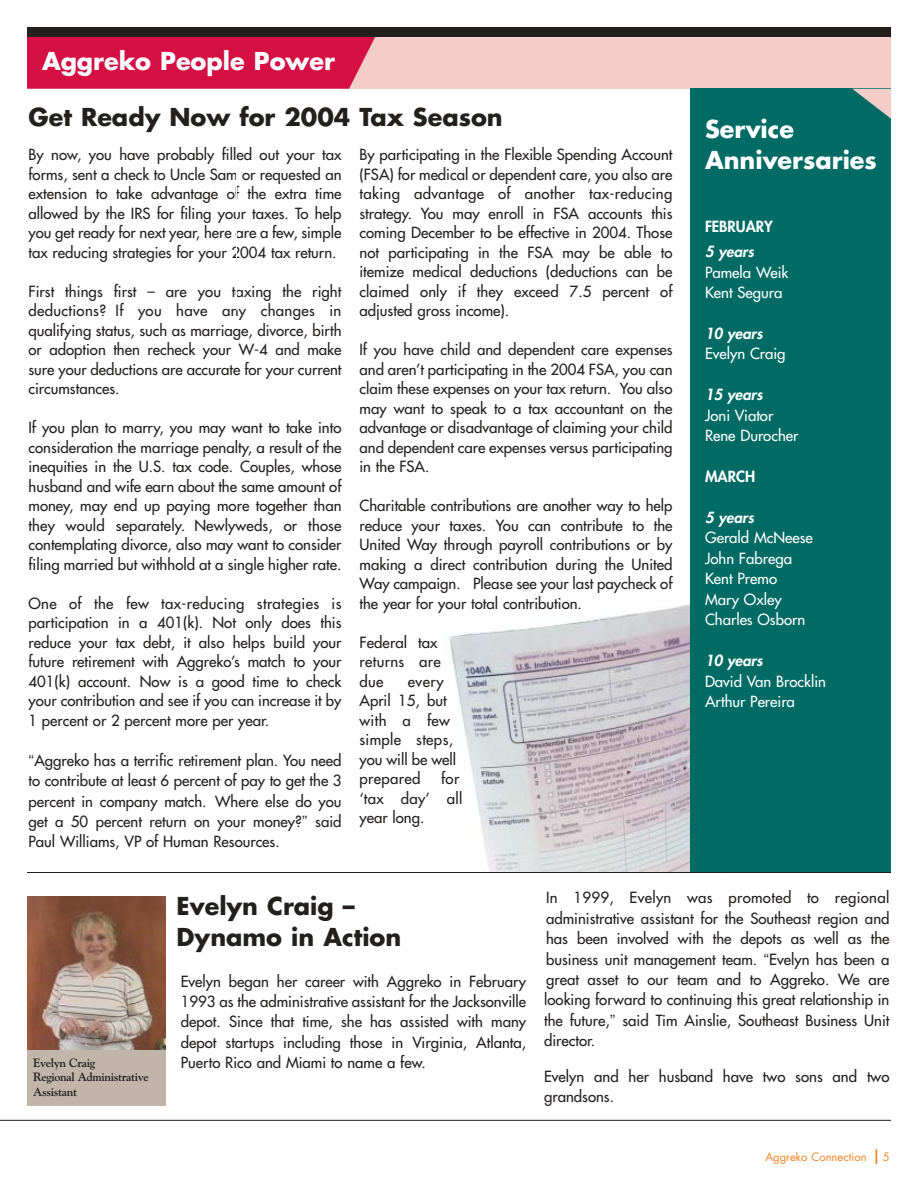
<style>
.page{position:relative;width:918px;height:1188px;background:#fff}
.page>*{position:absolute;margin:0;border:0;box-sizing:border-box;transform-origin:0 0}
.t1{font:700 24px/31.2px "Futura";color:#231f1f}
.t2{font:700 24px/31.2px "Futura";color:#fff}
.t3{font:15px/19.5px "Futura";color:#231f1f;text-align:justify}
.t4{font:15px/20.4px "Futura";color:#fff}
.t5{font:15px/19.5px "Futura";letter-spacing:.025em;color:#231f1f}
.t6{font:italic 800 15px "Futura";color:#fff}
.t7{font:800 15px "Futura";color:#fff}
.t8{font:700 12px/14.4px "Goudy";letter-spacing:-.03em;color:#231f1f}
.t9{font:11.25px "Futura";color:#f6821e}
.s1{font-family:"Helvetica";font-stretch:condensed}
.s2{font-size:19.5px}
</style>
<div class="page">
<div style="left:342px;top:27px;width:549px;height:62px;background:#f4cdc8"></div>
<img style="left:449px;top:604px;width:241px;height:268px">
<hr style="left:0;top:1120px;width:891px;height:1px;background:#231f1f">
<div style="left:27px;top:37px;width:348px;height:52px;background:#d30f44"></div>
<div style="left:27px;top:27px;width:864px;height:10px;background:#231f1f"></div>
<div style="left:690px;top:89px;width:201px;height:784px;background:#006b64"></div>
<hr style="left:27px;top:872px;width:864px;height:1px;background:#231f1f">
<img style="left:27px;top:896px;width:138px;height:154px">
<div style="left:27px;top:1050px;width:138px;height:55px;background:#c1b4a9"></div>
<svg style="left:852px;top:89px;width:39px;height:30px"></svg>
<h1 class="t2" style="left:42px;top:48px;width:294px">Aggreko People Power</h1>
<h1 class="t1" style="left:28px;top:103px;width:476px">Get Ready Now for 2004 Tax Season</h1>
<p class="t3" style="left:28px;top:146px;width:315px">By now, you have probably filled out your tax forms, sent a check to Uncle Sam or requested an extension to take advantage of the extra time allowed by the IRS for filing your taxes. To help you get ready for next year, here are a few, simple tax reducing strategies for your 2004 tax return.</p>
<p class="t3" style="left:28px;top:283px;width:315px">First things first – are you taxing the right deductions? If you have any changes in qualifying status, such as marriage, divorce, birth or adoption then recheck your W-4 and make sure your deductions are accurate for your current circumstances.</p>
<p class="t3" style="left:28px;top:419px;width:315px">If you plan to marry, you may want to take into consideration the marriage penalty, a result of the inequities in the U.S. tax code. Couples, whose husband and wife earn about the same amount of money, may end up paying more together than they would separately. Newlyweds, or those contemplating divorce, also may want to consider filing married but withhold at a single higher rate.</p>
<p class="t3" style="left:28px;top:595px;width:315px">One of the few tax-reducing strategies is participation in a 401(k). Not only does this reduce your tax debt, it also helps build your future retirement with Aggreko’s match to your 401(k) account. Now is a good time to check your contribution and see if you can increase it by 1 percent or 2 percent more per year.</p>
<p class="t3" style="left:28px;top:751px;width:315px;line-height:20.4px"><span class="s1">“</span>Aggreko has a terrific retirement plan. You need to contribute at least 6 percent of pay to get the 3 percent in company match. Where else do you get a 50 percent return on your money?<span class="s1">”</span> said Paul Williams, VP of Human Resources.</p>
<p class="t3" style="left:360px;top:146px;width:315px">By participating in the Flexible Spending Account (FSA) for medical or dependent care, you also are taking advantage of another tax-reducing strategy. You may enroll in FSA accounts this coming December to be effective in 2004. Those not participating in the FSA may be able to itemize medical deductions (deductions can be claimed only if they exceed 7.5 percent of adjusted gross income).</p>
<p class="t3" style="left:360px;top:341px;width:315px">If you have child and dependent care expenses and aren’t participating in the 2004 FSA, you can claim these expenses on your tax return. You also may want to speak to a tax accountant on the advantage or disadvantage of claiming your child and dependent care expenses versus participating in the FSA.</p>
<p class="t3" style="left:360px;top:497px;width:315px">Charitable contributions are another way to help reduce your taxes. You can contribute to the United Way through payroll contributions or by making a direct contribution during the United Way campaign. Please see your last paycheck of the year for your total contribution.</p>
<p class="t5" style="left:360px;top:634px;width:83px">Federal tax returns are due</p>
<p class="t5" style="left:360px;top:673px;width:98px;text-indent:48px">every<br>April 15, but with a few simple steps, you will be well prepared</p>
<p class="t5" style="left:360px;top:770px;width:104px;text-indent:82px">for ‘tax day’ all year long.</p>
<h1 class="t2" style="left:705px;top:115px;width:173px">Service<br>Anniversaries</h1>
<p class="t7" style="left:705px;top:220px;width:69px">FEBRUARY</p>
<p class="t6" style="left:705px;top:245px;width:50px">5 years</p>
<p class="t4" style="left:705px;top:263px;width:85px">Pamela Weik<br>Kent Segura</p>
<p class="t6" style="left:705px;top:326px;width:59px">10 years</p>
<p class="t4" style="left:705px;top:345px;width:82px">Evelyn Craig</p>
<p class="t6" style="left:705px;top:388px;width:59px">15 years</p>
<p class="t4" style="left:705px;top:406px;width:95px">Joni Viator<br>Rene Durocher</p>
<p class="t7" style="left:705px;top:469px;width:52px">MARCH</p>
<p class="t6" style="left:705px;top:510px;width:50px">5 years</p>
<p class="t4" style="left:705px;top:529px;width:109px">Gerald McNeese<br>John Fabrega<br>Kent Premo<br>Mary Oxley<br>Charles Osborn</p>
<p class="t6" style="left:705px;top:653px;width:59px">10 years</p>
<p class="t4" style="left:705px;top:672px;width:123px">David Van Brocklin<br>Arthur Pereira</p>
<p class="t8" style="left:33px;top:1057px;width:117px">Evelyn Craig<br>Regional Administrative<br>Assistant</p>
<h1 class="t1" style="left:177px;top:892px;width:226px">Evelyn Craig –<br>Dynamo in Action</h1>
<p class="t3" style="left:181px;top:972px;width:347px;line-height:20.4px">Evelyn began her career with Aggreko in February 1993 as the administrative assistant for the Jacksonville depot. Since that time, she has assisted with many depot startups including those in Virginia, Atlanta, Puerto Rico and Miami to name a few.</p>
<p class="t3" style="left:544px;top:888px;width:347px;line-height:20.4px">In 1999, Evelyn was promoted to regional administrative assistant for the Southeast region and has been involved with the depots as well as the business unit management team. <span class="s1">“</span>Evelyn has been a great asset to our team and to Aggreko. We are looking forward to continuing this great relationship in the future,<span class="s1">”</span> said Tim Ainslie, Southeast Business Unit director.</p>
<p class="t3" style="left:544px;top:1067px;width:347px;line-height:20.4px">Evelyn and her husband have two sons and two grandsons.</p>
<p class="t9" style="left:765px;top:1152px;width:126px">Aggreko Connection <span class="s2">I</span> 5</p>
</div>
